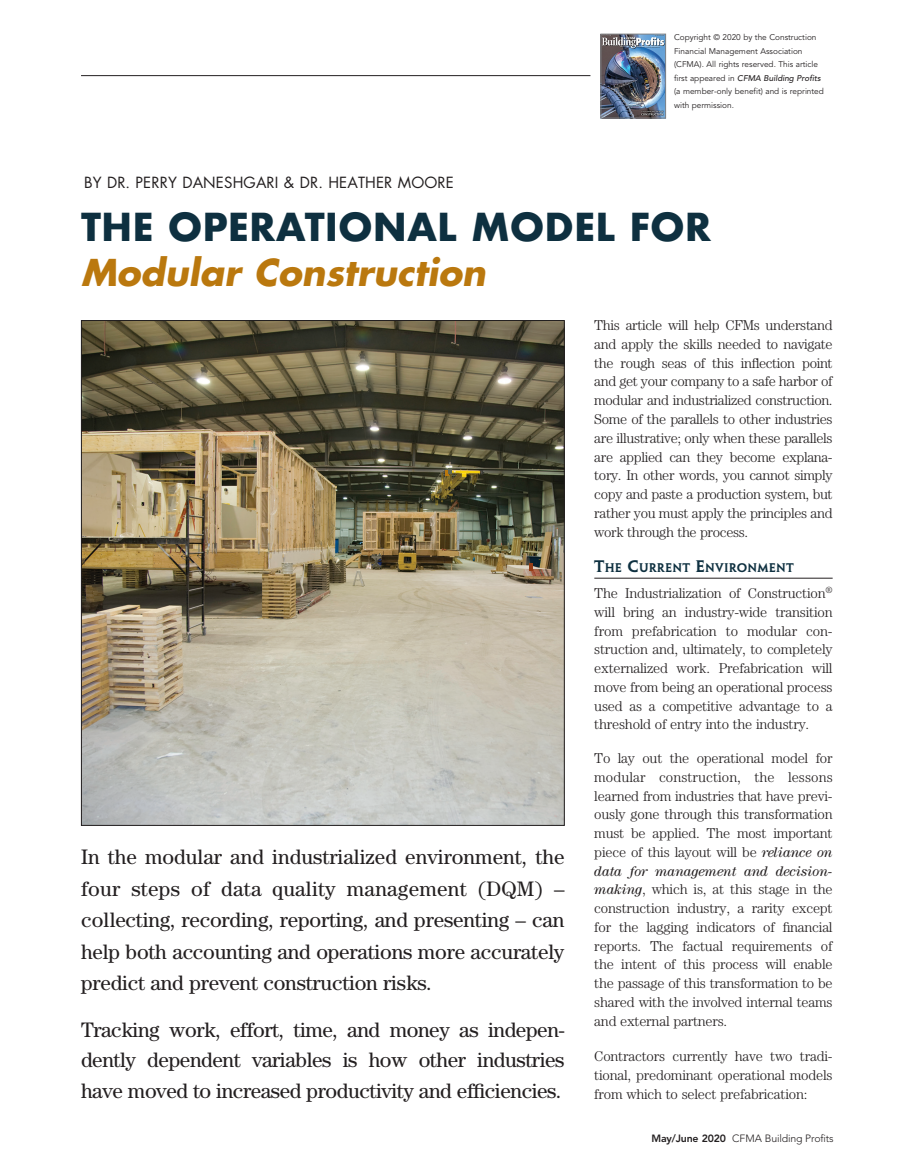
<style>
.page{position:relative;width:905px;height:1175px;background:#fff}
.page>*{position:absolute;margin:0;border:0;box-sizing:border-box;transform-origin:0 0}
.Article_Title_2015{font:700 37.5px "Futura";color:#0e3040}
.Article_Title_Second{font:italic 700 36px "Futura";color:#ba780e}
.Deck_2015{font:21px/31.5px "Century";letter-spacing:-.015em;color:#231f20;text-align:justify}
.Byline_Toolbox_2015{font:15px "Futura";letter-spacing:.01em;color:#231f20}
.Text_Toolbox_2015{font:300 14.25px/18.8px "Century";letter-spacing:-.015em;color:#231f20;text-align:justify}
._1_Sub_Toolbox_2015{font:11.25px "Penumbra Semibold Serif";letter-spacing:.015em;color:#0e3040}
.t1{font:300 10.5px "Avenir LT Std";letter-spacing:-.015em;color:#231f20}
._3_SubSS_3rd_all_1{font:8.25px/13.5px "Avenir LT Std";color:#231f20}
.s1{font-weight:500;font-style:italic}
.s2{font-size:15px}
.s3{font-weight:400;font-style:italic}
.s4{font-weight:800}
</style>
<div class="page">
<img style="left:83px;top:322px;width:479px;height:501px">
<hr style="left:594px;top:578px;width:238px;height:1px;background:#231f20">
<svg style="left:446px;top:468px;width:6px;height:8px"></svg>
<svg style="left:529px;top:564px;width:3px;height:7px"></svg>
<hr style="left:81px;top:75px;width:738px;height:1px;background:#231f20">
<div style="left:590px;top:25px;width:243px;height:102px;background:#fff;border-radius:18px"></div>
<img style="left:602px;top:36px;width:61px;height:80px">
<div style="left:600px;top:34px;width:65px;height:84px;border:1px solid #808285"></div>
<p class="Byline_Toolbox_2015" style="left:84px;top:172px;width:371px">BY DR. PERRY DANESHGARI &amp; DR. HEATHER MOORE</p>
<p class="_3_SubSS_3rd_all_1" style="left:674px;top:31px;width:151px">Copyright © 2020 by the Construction Financial Management Association (CFMA). All rights reserved. This article first appeared in <span class="s1">CFMA Building Profits </span>(a member-only benefit) and is reprinted with permission.</p>
<p class="Article_Title_2015" style="left:81px;top:200px;width:632px">THE OPERATIONAL MODEL FOR</p>
<p class="Article_Title_Second" style="left:81px;top:247px;width:406px">Modular Construction</p>
<p class="Deck_2015" style="left:81px;top:840px;width:485px">In the modular and industrialized environment, the four steps of data quality management (DQM) – collecting, recording, reporting, and presenting – can help both accounting and operations more accurately predict and prevent construction risks.</p>
<p class="Deck_2015" style="left:81px;top:1013px;width:485px;line-height:30.8px">Tracking work, effort, time, and money as indepen&shy;dently dependent variables is how other industries have moved to increased productivity and efficiencies.</p>
<p class="Text_Toolbox_2015" style="left:594px;top:316px;width:240px">This article will help CFMs understand and apply the skills needed to navigate the rough seas of this inflection point and get your company to a safe harbor of modular and industrialized construction.<br>Some of the parallels to other industries are illustrative; only when these parallels are applied can they become explana&shy;tory. In other words, you cannot simply copy and paste a production system, but rather you must apply the principles and work through the process.</p>
<p class="_1_Sub_Toolbox_2015" style="left:594px;top:560px;width:201px"><span class="s2">T</span>HE <span class="s2">C</span>URRENT <span class="s2">E</span>NVIRONMENT</p>
<p class="Text_Toolbox_2015" style="left:594px;top:583px;width:240px">The Industrialization of Construction<sup>® </sup>will bring an industry-wide transition from prefabrication to modular con&shy;struction and, ultimately, to completely externalized work. Prefabrication will move from being an operational process used as a competitive advantage to a threshold of entry into the industry.</p>
<p class="Text_Toolbox_2015" style="left:594px;top:748px;width:240px">To lay out the operational model for modular construction, the lessons learned from industries that have previ&shy;ously gone through this transformation must be applied. The most important piece of this layout will be <span class="s3">reliance on data for management and decision&shy;making</span>, which is, at this stage in the construction industry, a rarity except for the lagging indicators of financial reports. The factual requirements of the intent of this process will enable the passage of this transformation to be shared with the involved internal teams and external partners.</p>
<p class="Text_Toolbox_2015" style="left:594px;top:1046px;width:240px">Contractors currently have two tradi&shy;tional, predominant operational models from which to select prefabrication:</p>
<p class="t1" style="left:651px;top:1132px;width:184px"><span class="s4">May/June 2020</span> CFMA Building Profits</p>
</div>
